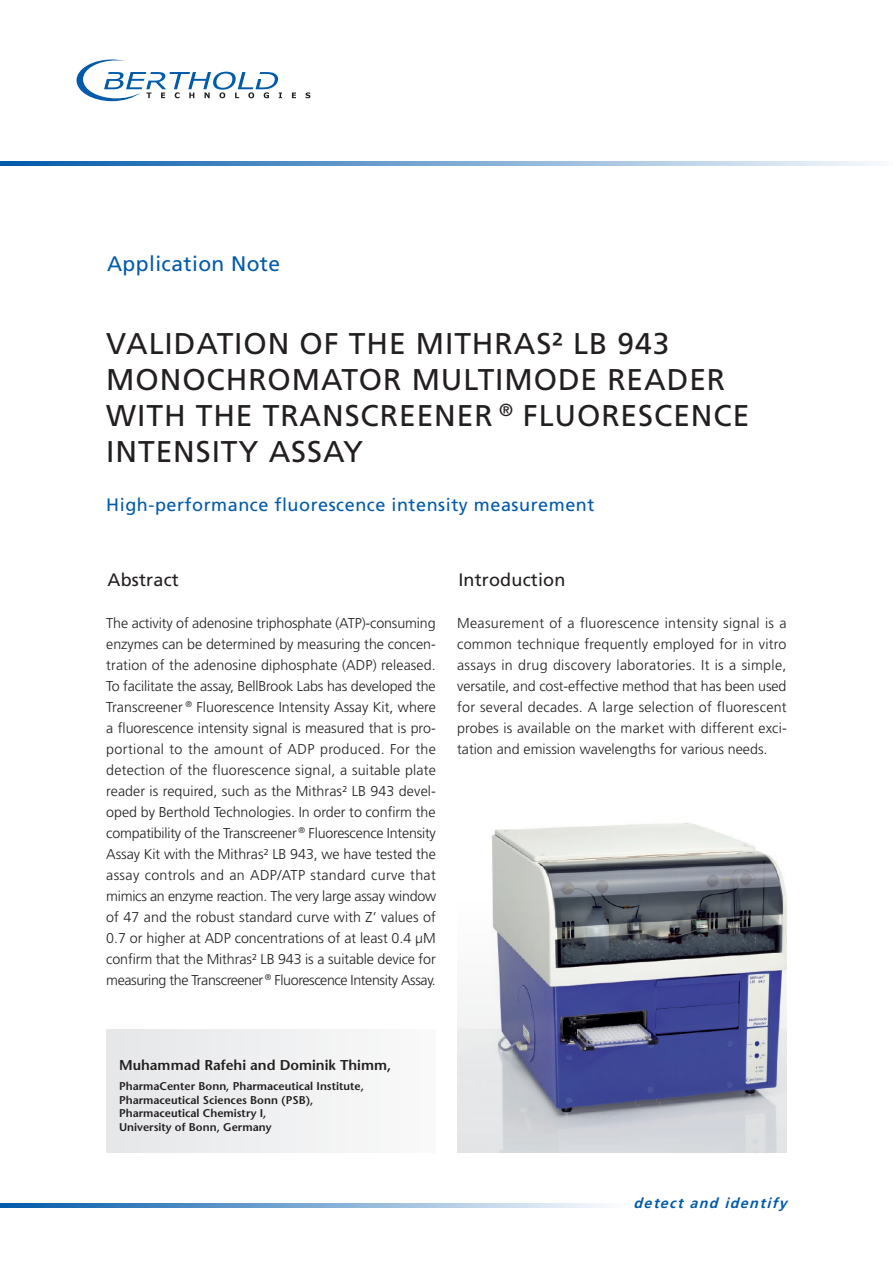
<style>
.page{position:relative;width:893px;height:1263px;background:#fff}
.page>*{position:absolute;margin:0;border:0;box-sizing:border-box;transform-origin:0 0}
.t1{font:30px/36px "Frutiger LT";letter-spacing:.03em;color:#231f20}
.t2{font:21px "Frutiger LT";letter-spacing:.02em;color:#015aaa}
.t3{font:18px "Frutiger LT";letter-spacing:.03em;color:#015aaa}
.t4{font:18px "Frutiger LT";letter-spacing:.01em;color:#231f20}
.t5{font:300 14.25px/21px "Frutiger LT";letter-spacing:-.015em;color:#231f20;text-align:justify}
.t6{font:600 14.25px "Stone Sans LT";color:#231f20}
.t7{font:italic 700 14.25px "Frutiger LT";color:#015aaa}
.t8{font:600 11.25px/13.5px "Stone Sans LT";color:#231f20}
</style>
<div class="page">
<div style="left:106px;top:1029px;width:330px;height:123px;background:#eff0f1"></div>
<img style="left:457px;top:823px;width:330px;height:330px">
<svg style="left:0;top:1203px;width:604px;height:5px"></svg>
<svg style="left:0;top:162px;width:874px;height:4px"></svg>
<svg style="left:292px;top:93px;width:4px;height:5px"></svg>
<svg style="left:306px;top:92px;width:4px;height:6px"></svg>
<svg style="left:77px;top:60px;width:205px;height:41px"></svg>
<h2 class="t2" style="left:107px;top:251px;width:175px">Application Note</h2>
<h1 class="t1" style="left:106px;top:326px;width:645px">VALIDATION OF THE MITHRAS² LB 943<br>MONOCHROMATOR MULTIMODE READER<br>WITH THE TRANSCREENER <sup>®</sup> FLUORESCENCE<br>INTENSITY ASSAY</h1>
<p class="t3" style="left:106px;top:494px;width:490px">High-performance fluorescence intensity measurement</p>
<p class="t4" style="left:108px;top:569px;width:73px">Abstract</p>
<p class="t5" style="left:106px;top:613px;width:331px">The activity of adenosine triphosphate (ATP)-consuming enzymes can be determined by measuring the concen&shy;tration of the adenosine diphosphate (ADP) released.<br>To facilitate the assay, BellBrook Labs has developed the Transcreener <sup>®</sup> Fluorescence Intensity Assay Kit, where a fluorescence intensity signal is measured that is pro&shy;portional to the amount of ADP produced. For the detection of the fluorescence signal, a suitable plate reader is required, such as the Mithras² LB 943 devel&shy;oped by Berthold Technologies. In order to confirm the compatibility of the Transcreener <sup>®</sup> Fluorescence Intensity Assay Kit with the Mithras² LB 943, we have tested the assay controls and an ADP/ATP standard curve that mimics an enzyme reaction. The very large assay window of 47 and the robust standard curve with Z’ values of 0.7 or higher at ADP concentrations of at least 0.4 µM confirm that the Mithras² LB 943 is a suitable device for measuring the Transcreener <sup>®</sup> Fluorescence Intensity Assay.</p>
<p class="t4" style="left:458px;top:569px;width:108px">Introduction</p>
<p class="t5" style="left:457px;top:613px;width:331px">Measurement of a fluorescence intensity signal is a common technique frequently employed for in vitro assays in drug discovery laboratories. It is a simple, versatile, and cost-effective method that has been used for several decades. A large selection of fluorescent probes is available on the market with different exci&shy;tation and emission wavelengths for various needs.</p>
<p class="t6" style="left:119px;top:1057px;width:274px">Muhammad Rafehi and Dominik Thimm,</p>
<p class="t8" style="left:119px;top:1079px;width:246px">PharmaCenter Bonn, Pharmaceutical Institute, Pharmaceutical Sciences Bonn (PSB), Pharmaceutical Chemistry I,<br>University of Bonn, Germany</p>
<p class="t7" style="left:633px;top:1194px;width:159px">detect and identify</p>
</div>
